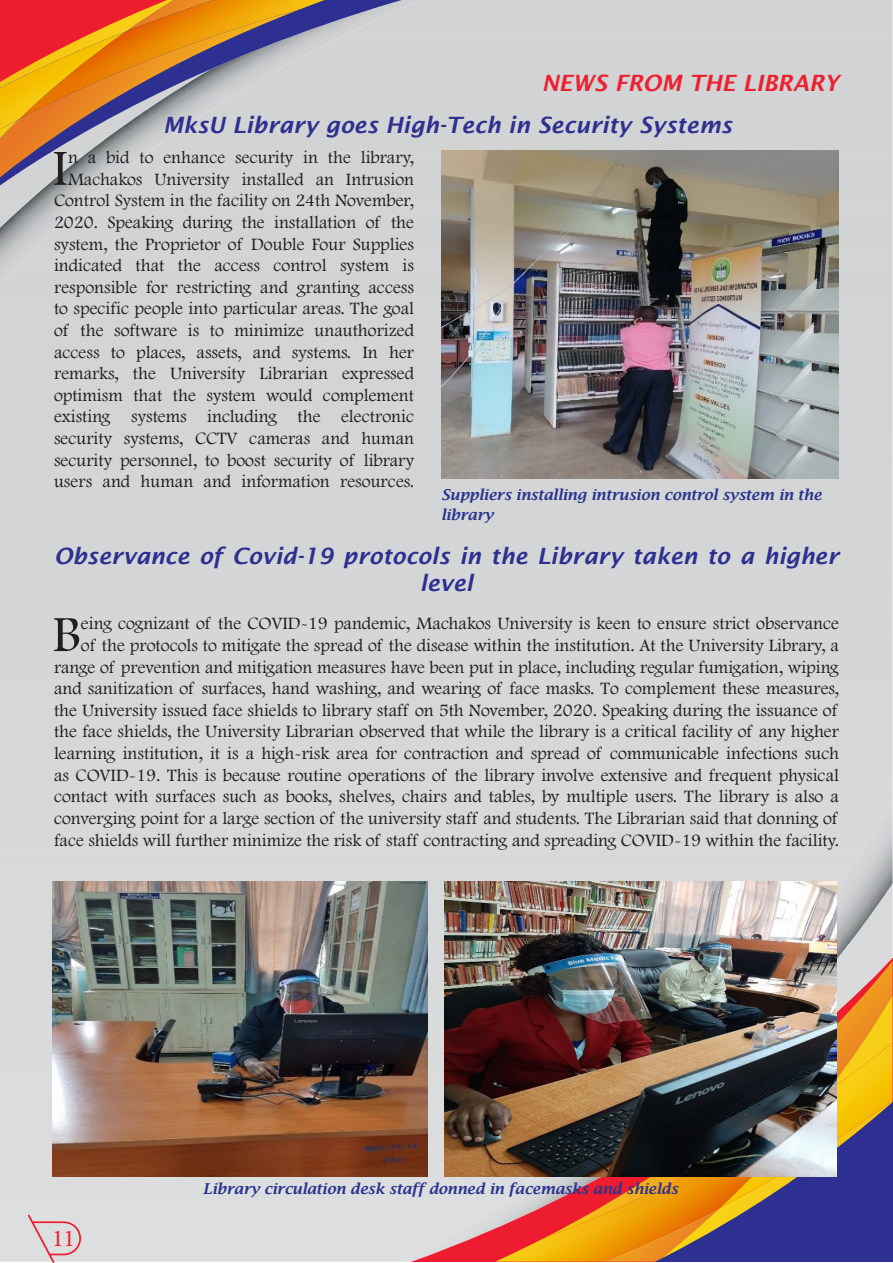
<style>
.page{position:relative;width:893px;height:1263px;background:#fff}
.page>*{position:absolute;margin:0;border:0;box-sizing:border-box;transform-origin:0 0}
.Paragraph_Style_1{font:52.65px "Footlight MT Light";color:#231f20}
.t1{font:24px "Minion Pro";color:#ee1f2f}
.headind1{font:italic 600 22.5px/27px "Lucida Sans";color:#2e3091;text-align:center}
.headind1-2{font:italic 600 22.5px "Lucida Sans";color:#ee1f2f}
.Paragraph_Style_1-2{font:18px/21.6px "Footlight MT Light";color:#231f20;text-align:right}
.t2{font:italic 600 15px/19.5px "Lucida Bright";color:#2a348f}
</style>
<div class="page">
<div style="left:0;top:0;width:892px;height:1262px;background:#d4d6d7"></div>
<div style="left:0;top:269px;width:421px;height:15px;background:#d2d3d5"></div>
<div style="left:0;top:0;width:560px;height:269px;background:#d1d3d4"></div>
<svg style="left:0;top:0;width:355px;height:243px;background:#c7a793"></svg>
<div style="left:402px;top:798px;width:490px;height:95px;background:#d7d8d9"></div>
<svg style="left:285px;top:893px;width:607px;height:369px;background:#dad4d5"></svg>
<img style="left:475px;top:1238px;width:16px;height:24px">
<svg style="left:491px;top:927px;width:401px;height:335px;background:#a97759"></svg>
<svg style="left:28px;top:1214px;width:53px;height:49px;background:#dfcbce"></svg>
<img style="left:441px;top:151px;width:398px;height:327px">
<img style="left:52px;top:881px;width:376px;height:296px">
<img style="left:444px;top:881px;width:393px;height:296px">
<p class="headind1-2" style="left:542px;top:70px;width:299px">NEWS FROM THE LIBRARY</p>
<p class="headind1" style="left:163px;top:111px;width:570px">MksU Library goes High-Tech in Security Systems</p>
<p class="Paragraph_Style_1-2" style="left:54px;top:146px;width:362px">n a bid to enhance security in the library, Machakos University installed an Intrusion Control System in the facility on 24th November, 2020. Speaking during the installation of the system, the Proprietor of Double Four Supplies indicated that the access control system is responsible for restricting and granting access to specific people into particular areas. The goal of the software is to minimize unauthorized access to places, assets, and systems. In her remarks, the University Librarian expressed optimism that the system would complement existing systems including the electronic security systems, CCTV cameras and human security personnel, to boost security of library users and human and information resources.</p>
<p class="Paragraph_Style_1" style="left:52px;top:137px;width:17px">I</p>
<p class="t2" style="left:441px;top:485px;width:382px">Suppliers installing intrusion control system in the library</p>
<p class="headind1" style="left:54px;top:542px;width:786px">Observance of Covid-19 protocols in the Library taken to a higher level</p>
<p class="Paragraph_Style_1" style="left:53px;top:603px;width:30px">B</p>
<p class="Paragraph_Style_1-2" style="left:54px;top:612px;width:786px">eing cognizant of the COVID-19 pandemic, Machakos University is keen to ensure strict observance<br>of the protocols to mitigate the spread of the disease within the institution. At the University Library, a range of prevention and mitigation measures have been put in place, including regular fumigation, wiping and sanitization of surfaces, hand washing, and wearing of face masks. To complement these measures, the University issued face shields to library staff on 5th November, 2020. Speaking during the issuance of the face shields, the University Librarian observed that while the library is a critical facility of any higher learning institution, it is a high-risk area for contraction and spread of communicable infections such as COVID-19. This is because routine operations of the library involve extensive and frequent physical contact with surfaces such as books, shelves, chairs and tables, by multiple users. The library is also a converging point for a large section of the university staff and students. The Librarian said that donning of face shields will further minimize the risk of staff contracting and spreading COVID-19 within the facility.</p>
<h2 class="t1" style="left:52px;top:1222px;width:25px">11</h2>
<p class="t2" style="left:203px;top:1178px;width:477px">Library circulation desk staff donned in facemasks and shields</p>
</div>
